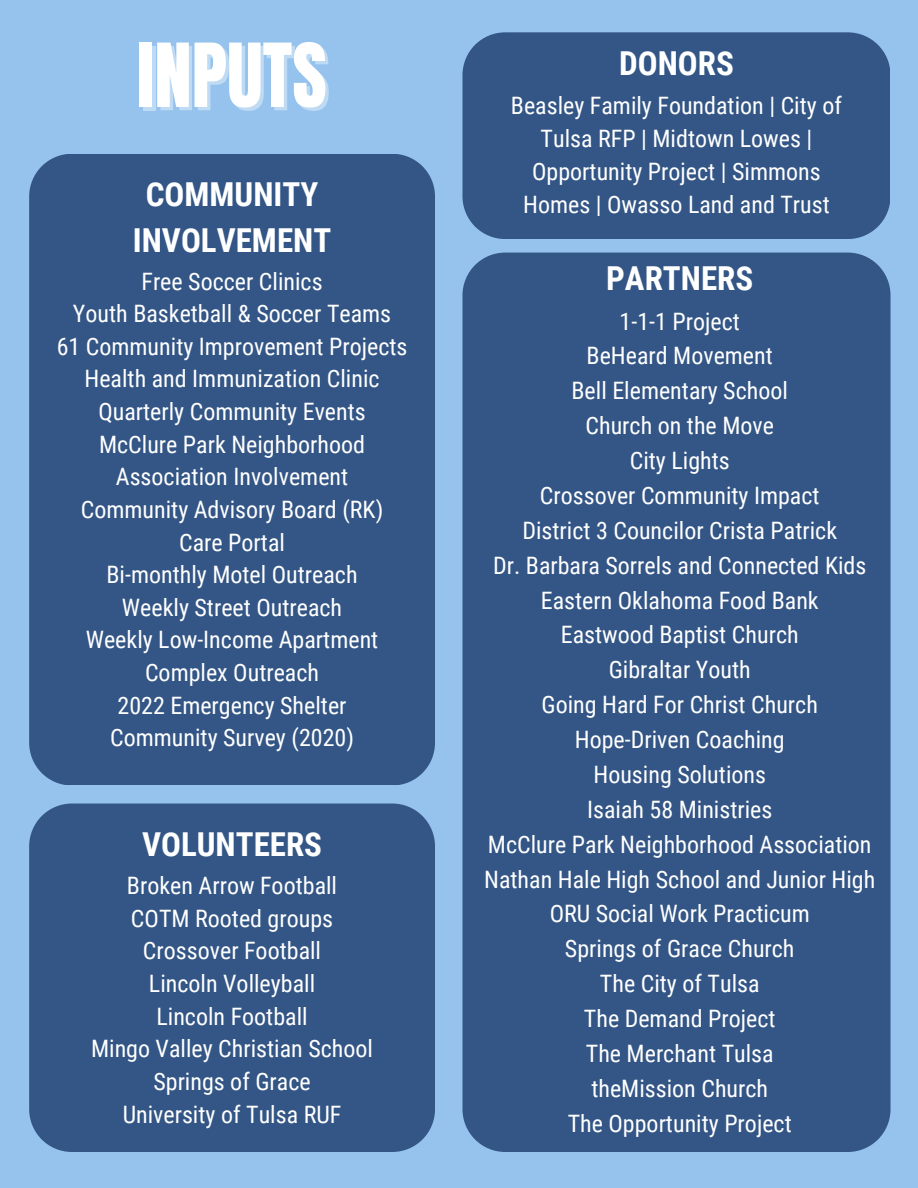
<style>
.page{position:relative;width:918px;height:1188px;background:#95c3ed}
.page>*{position:absolute;margin:0;border:0;box-sizing:border-box;transform-origin:0 0}
.t1{font:75px "Anton";color:#fff}
.t2{font:700 33px "Roboto Condensed";color:#fff}
.t3{font:24px/32.8px "Roboto Condensed";color:#fff;text-align:center}
</style>
<div class="page">
<div style="left:29px;top:804px;width:406px;height:348px;background:#335686"></div>
<div style="left:29px;top:154px;width:406px;height:631px;background:#335686"></div>
<div style="left:462px;top:253px;width:429px;height:899px;background:#335686"></div>
<div style="left:462px;top:32px;width:428px;height:207px;background:#335686"></div>
<h1 class="t1" style="left:137px;top:22px;width:191px">INPUTS</h1>
<p class="t2" style="left:146px;top:176px;width:174px">COMMUNITY</p>
<p class="t2" style="left:133px;top:222px;width:200px">INVOLVEMENT</p>
<p class="t3" style="left:141px;top:265px;width:183px">Free Soccer Clinics</p>
<p class="t3" style="left:73px;top:298px;width:320px">Youth Basketball &amp; Soccer Teams</p>
<p class="t3" style="left:57px;top:330px;width:352px">61 Community Improvement Projects</p>
<p class="t3" style="left:85px;top:363px;width:297px">Health and Immunization Clinic</p>
<p class="t3" style="left:98px;top:395px;width:269px">Quarterly Community Events</p>
<p class="t3" style="left:99px;top:428px;width:268px">McClure Park Neighborhood<br>Association Involvement</p>
<p class="t3" style="left:81px;top:493px;width:304px">Community Advisory Board (RK)</p>
<p class="t3" style="left:179px;top:526px;width:107px">Care Portal</p>
<p class="t3" style="left:106px;top:559px;width:253px">Bi-monthly Motel Outreach</p>
<p class="t3" style="left:122px;top:591px;width:222px">Weekly Street Outreach</p>
<p class="t3" style="left:86px;top:624px;width:294px">Weekly Low-Income Apartment<br>Complex Outreach</p>
<p class="t3" style="left:118px;top:689px;width:230px">2022 Emergency Shelter</p>
<p class="t3" style="left:110px;top:722px;width:245px">Community Survey (2020)</p>
<h2 class="t2" style="left:142px;top:825px;width:182px">VOLUNTEERS</h2>
<p class="t3" style="left:127px;top:870px;width:212px">Broken Arrow Football</p>
<p class="t3" style="left:131px;top:902px;width:204px">COTM Rooted groups</p>
<p class="t3" style="left:143px;top:935px;width:180px">Crossover Football</p>
<p class="t3" style="left:149px;top:967px;width:168px">Lincoln Volleyball</p>
<p class="t3" style="left:156px;top:1000px;width:153px">Lincoln Football</p>
<p class="t3" style="left:91px;top:1033px;width:284px">Mingo Valley Christian School</p>
<p class="t3" style="left:153px;top:1065px;width:159px">Springs of Grace</p>
<p class="t3" style="left:123px;top:1098px;width:220px">University of Tulsa RUF</p>
<p class="t2" style="left:619px;top:45px;width:116px">DONORS</p>
<p class="t3" style="left:511px;top:89px;width:333px">Beasley Family Foundation | City of<br>Tulsa RFP | Midtown Lowes |<br>Opportunity Project | Simmons<br>Homes | Owasso Land and Trust</p>
<p class="t2" style="left:606px;top:260px;width:149px">PARTNERS</p>
<p class="t3" style="left:620px;top:305px;width:122px">1-1-1 Project</p>
<p class="t3" style="left:587px;top:340px;width:188px">BeHeard Movement</p>
<p class="t3" style="left:572px;top:375px;width:218px">Bell Elementary School</p>
<p class="t3" style="left:586px;top:410px;width:190px">Church on the Move</p>
<p class="t3" style="left:630px;top:444px;width:101px">City Lights</p>
<p class="t3" style="left:540px;top:479px;width:281px">Crossover Community Impact</p>
<p class="t3" style="left:522px;top:514px;width:316px">District 3 Councilor Crista Patrick</p>
<p class="t3" style="left:493px;top:549px;width:375px">Dr. Barbara Sorrels and Connected Kids</p>
<p class="t3" style="left:541px;top:584px;width:279px">Eastern Oklahoma Food Bank</p>
<p class="t3" style="left:561px;top:619px;width:239px">Eastwood Baptist Church</p>
<p class="t3" style="left:609px;top:654px;width:144px">Gibraltar Youth</p>
<p class="t3" style="left:542px;top:689px;width:278px">Going Hard For Christ Church</p>
<p class="t3" style="left:575px;top:723px;width:211px">Hope-Driven Coaching</p>
<p class="t3" style="left:593px;top:758px;width:174px">Housing Solutions</p>
<p class="t3" style="left:587px;top:793px;width:187px">Isaiah 58 Ministries</p>
<p class="t3" style="left:488px;top:828px;width:385px">McClure Park Neighborhood Association</p>
<p class="t3" style="left:484px;top:863px;width:393px">Nathan Hale High School and Junior High</p>
<p class="t3" style="left:550px;top:898px;width:262px">ORU Social Work Practicum</p>
<p class="t3" style="left:565px;top:933px;width:231px">Springs of Grace Church</p>
<p class="t3" style="left:600px;top:968px;width:161px">The City of Tulsa</p>
<p class="t3" style="left:584px;top:1002px;width:193px">The Demand Project</p>
<p class="t3" style="left:586px;top:1037px;width:189px">The Merchant Tulsa</p>
<p class="t3" style="left:591px;top:1072px;width:178px">theMission Church</p>
<p class="t3" style="left:568px;top:1107px;width:225px">The Opportunity Project</p>
</div>
